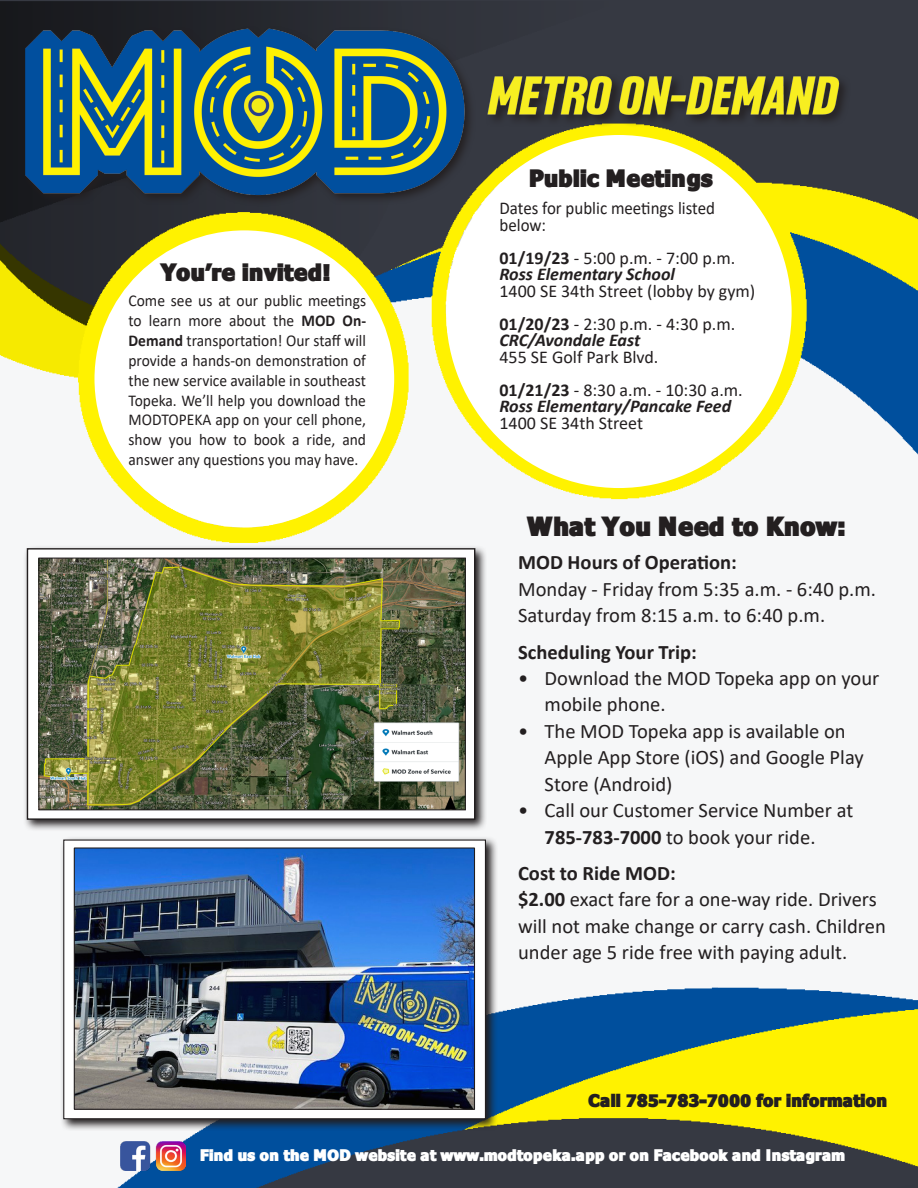
<style>
.page{position:relative;width:918px;height:1188px;background:#fff}
.page>*{position:absolute;margin:0;border:0;box-sizing:border-box;transform-origin:0 0}
.t1{font:900 26.4px "Fava";color:#231f20}
.t2{font:900 24px "Fava";color:#231f20}
.t3{font:20.55px/26.4px "Calibri";color:#231f20}
.t4{font:700 20.55px "Calibri";color:#231f20}
.t5{font:18px/16.5px "Calibri";color:#231f20}
.t6{font:18px/16.5px "Calibri";color:#231f20;scale:.94 1}
.t7{font:900 18px "Fava";color:#231f20}
.t8{font:16.5px/20px "Calibri";color:#231f20;text-align:justify;scale:.94 1}
.t9{font:900 16.05px "Fava";color:#fff}
.s1{font-weight:700}
.s2{font-weight:700;font-style:italic}
</style>
<div class="page">
<img style="left:23px;top:671px;width:695px;height:517px">
<img style="left:718px;top:0;width:200px;height:1188px">
<img style="left:0;top:0;width:721px;height:671px">
<div style="left:94px;top:230px;width:300px;height:297px;background:#fff;border-radius:50%"></div>
<div style="left:446px;top:135px;width:346px;height:353px;background:#fff;border-radius:50%"></div>
<svg style="left:60px;top:836px;width:438px;height:295px;background:#728292"></svg>
<div style="left:64px;top:840px;width:421px;height:279px;background:#fff"></div>
<div style="left:63px;top:840px;width:423px;height:279px;border:1px solid #231f20"></div>
<img style="left:76px;top:849px;width:397px;height:259px">
<div style="left:74px;top:847px;width:401px;height:263px;border:1px solid #231f20"></div>
<svg style="left:24px;top:545px;width:463px;height:287px"></svg>
<div style="left:27px;top:549px;width:448px;height:270px;background:#fff"></div>
<div style="left:27px;top:548px;width:448px;height:272px;border:1px solid #231f20"></div>
<img style="left:40px;top:560px;width:424px;height:248px">
<div style="left:38px;top:558px;width:428px;height:252px;border:1px solid #231f20"></div>
<img style="left:120px;top:1141px;width:65px;height:30px">
<svg style="left:22px;top:27px;width:454px;height:180px;background:#323436"></svg>
<img style="left:21px;top:27px;width:447px;height:171px">
<svg style="left:486px;top:123px;width:365px;height:5px;background:#525237"></svg>
<img style="left:479px;top:70px;width:373px;height:53px">
<p class="t2" style="left:161px;top:258px;width:171px">You’re invited!</p>
<p class="t8" style="left:129px;top:290px;width:254px">Come see us at our public meetings to learn more about the <span class="s1">MOD On-Demand</span> transportation! Our staff will provide a hands-on demonstration of the new service available in southeast Topeka. We’ll help you download the MODTOPEKA app on your cell phone, show you how to book a ride, and answer any questions you may have.</p>
<p class="t2" style="left:529px;top:164px;width:185px">Public Meetings</p>
<p class="t6" style="left:500px;top:200px;width:231px">Dates for public meetings listed below:</p>
<p class="t5" style="left:500px;top:249px;width:237px"><span class="s1">01/19/23</span> - 5:00 p.m. - 7:00 p.m.</p>
<p class="t5" style="left:500px;top:266px;width:257px"><span class="s2">Ross Elementary School<br></span>1400 SE 34th Street (lobby by gym)</p>
<p class="t5" style="left:500px;top:315px;width:237px"><span class="s1">01/20/23</span> - 2:30 p.m. - 4:30 p.m.</p>
<p class="t5" style="left:500px;top:332px;width:161px"><span class="s2">CRC/Avondale East<br></span>455 SE Golf Park Blvd.</p>
<p class="t5" style="left:500px;top:381px;width:245px"><span class="s1">01/21/23</span> - 8:30 a.m. - 10:30 a.m.<br><span class="s2">Ross Elementary/Pancake Feed<br></span>1400 SE 34th Street</p>
<p class="t1" style="left:527px;top:510px;width:321px">What You Need to Know:</p>
<p class="t4" style="left:518px;top:548px;width:220px">MOD Hours of Operation:</p>
<p class="t3" style="left:518px;top:575px;width:359px">Monday - Friday from 5:35 a.m. - 6:40 p.m.</p>
<p class="t3" style="left:518px;top:601px;width:309px">Saturday from 8:15 a.m. to 6:40 p.m.</p>
<p class="t4" style="left:518px;top:637px;width:180px">Scheduling Your Trip:</p>
<p class="t3" style="left:545px;top:665px;width:336px;text-indent:-26px">• Download the MOD Topeka app on your mobile phone.</p>
<p class="t3" style="left:545px;top:717px;width:321px;text-indent:-26px">• The MOD Topeka app is available on<br>Apple App Store (iOS) and Google Play<br>Store (Android)</p>
<p class="t3" style="left:518px;top:797px;width:337px;text-align:center">• Call our Customer Service Number at<br><span class="s1">785-783-7000</span> to book your ride.</p>
<p class="t4" style="left:518px;top:858px;width:159px">Cost to Ride MOD:</p>
<p class="t3" style="left:518px;top:886px;width:369px"><span class="s1">$2.00</span> exact fare for a one-way ride. Drivers will not make change or carry cash. Children under age 5 ride free with paying adult.</p>
<p class="t7" style="left:589px;top:1089px;width:301px">Call 785-783-7000 for information</p>
<p class="t9" style="left:200px;top:1145px;width:646px">Find us on the MOD website at www.modtopeka.app or on Facebook and Instagram</p>
</div>
